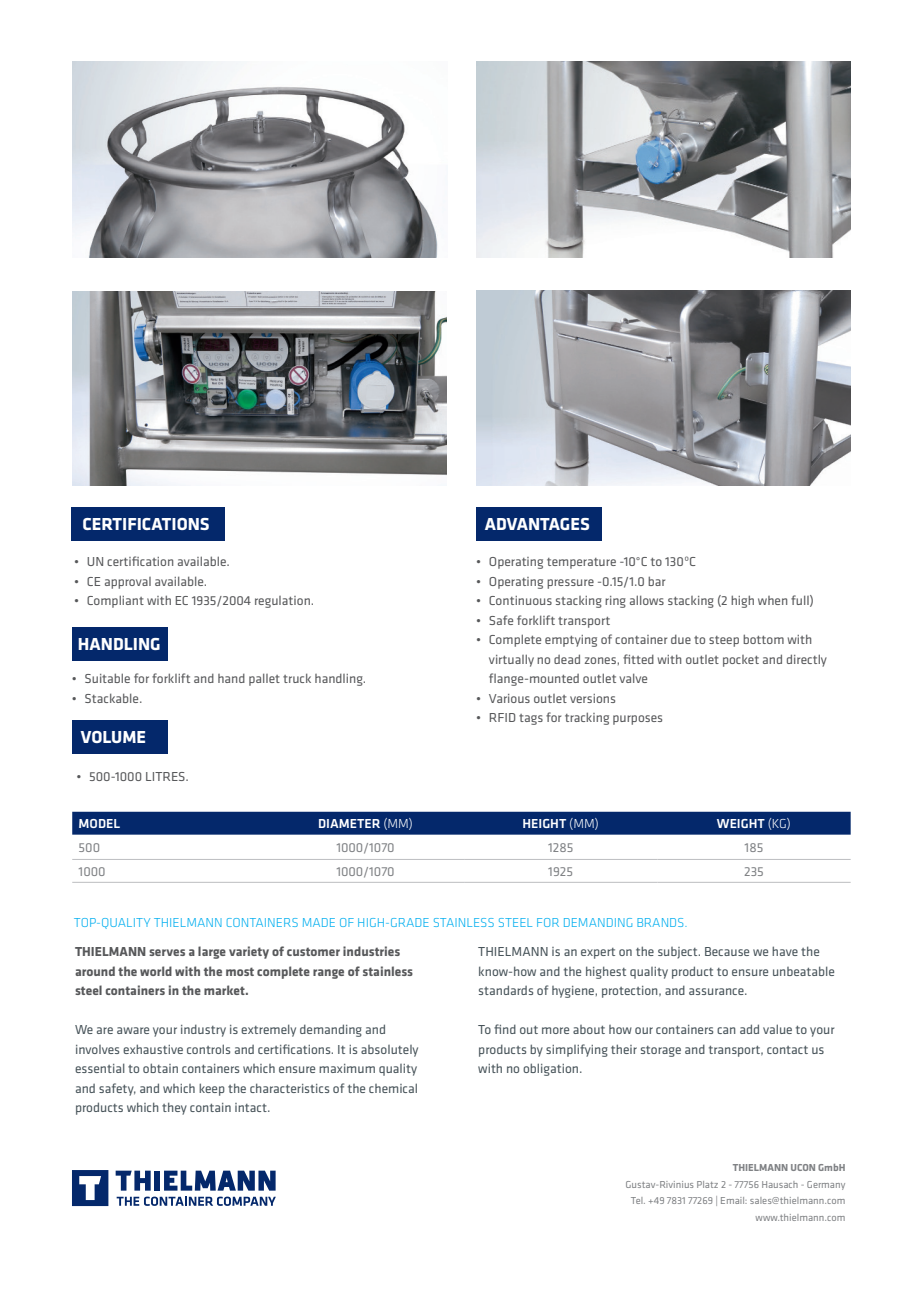
<style>
.page{position:relative;width:919px;height:1289px;background:#fff}
.page>*{position:absolute;margin:0;border:0;box-sizing:border-box;transform-origin:0 0}
.t1{font:700 18px "Klavika";color:#fff}
.t2{font:13.5px/19.5px "Klavika";color:#475359}
.t3{font:13.5px/19.5px "Klavika";color:#57585a}
.Tit_Parrafo{font:700 13.5px/19.5px "Klavika";color:#57585a}
.Entradilla{font:300 13.5px "Klavika";color:#00aeef}
.t4{font:13.5px "Klavika";color:#808285}
.t5{font:500 13.5px "Klavika";color:#fff}
.t6{font:10.5px "Klavika";color:#808285}
.t7{font:700 10.5px "Klavika";color:#808285}
.s1{font-weight:300}
</style>
<div class="page">
<svg style="left:72px;top:1170px;width:36px;height:35px"></svg>
<svg style="left:116px;top:1170px;width:35px;height:20px"></svg>
<div style="left:154px;top:1170px;width:6px;height:20px;background:#04286b"></div>
<svg style="left:164px;top:1170px;width:111px;height:20px"></svg>
<svg style="left:117px;top:1196px;width:159px;height:9px"></svg>
<div style="left:476px;top:507px;width:125px;height:34px;background:#04286b"></div>
<div style="left:71px;top:507px;width:154px;height:34px;background:#04286b"></div>
<div style="left:72px;top:811px;width:778px;height:23px;background:#04286b"></div>
<hr style="left:72px;top:859px;width:195px;height:1px;background:#bcbdc0">
<hr style="left:267px;top:859px;width:197px;height:1px;background:#bcbdc0">
<hr style="left:464px;top:859px;width:193px;height:1px;background:#bcbdc0">
<hr style="left:657px;top:859px;width:193px;height:1px;background:#bcbdc0">
<hr style="left:72px;top:882px;width:195px;height:1px;background:#bcbdc0">
<hr style="left:267px;top:882px;width:197px;height:1px;background:#bcbdc0">
<hr style="left:464px;top:882px;width:193px;height:1px;background:#bcbdc0">
<hr style="left:657px;top:882px;width:193px;height:1px;background:#bcbdc0">
<div style="left:72px;top:627px;width:96px;height:33px;background:#04286b"></div>
<div style="left:72px;top:719px;width:96px;height:34px;background:#04286b"></div>
<img style="left:72px;top:62px;width:366px;height:196px">
<img style="left:476px;top:62px;width:374px;height:196px">
<img style="left:476px;top:290px;width:374px;height:195px">
<img style="left:72px;top:291px;width:374px;height:194px">
<p class="t1" style="left:82px;top:511px;width:129px">CERTIFICATIONS</p>
<p class="t1" style="left:485px;top:510px;width:106px">ADVANTAGES</p>
<p class="t3" style="left:476px;top:551px;width:221px">• Operating temperature -10°C to 130ºC</p>
<p class="t3" style="left:476px;top:571px;width:191px">• Operating pressure -0.15/1.0 bar</p>
<p class="t3" style="left:476px;top:590px;width:339px">• Continuous stacking ring allows stacking (2 high when full)</p>
<p class="t3" style="left:476px;top:610px;width:136px">• Safe forklift transport</p>
<p class="t3" style="left:489px;top:629px;width:339px;text-indent:-13px">• Complete emptying of container due to steep bottom with virtually no dead zones, fitted with outlet pocket and directly flange-mounted outlet valve</p>
<p class="t3" style="left:476px;top:688px;width:141px">• Various outlet versions</p>
<p class="t3" style="left:476px;top:707px;width:188px">• RFID tags for tracking purposes</p>
<p class="t3" style="left:74px;top:551px;width:157px">• UN certification available.</p>
<p class="t3" style="left:74px;top:571px;width:135px">• CE approval available.</p>
<p class="t3" style="left:74px;top:590px;width:242px">• Compliant with EC 1935/2004 regulation.</p>
<p class="t1" style="left:78px;top:631px;width:84px">HANDLING</p>
<p class="t3" style="left:72px;top:668px;width:296px">• Suitable for forklift and hand pallet truck handling.</p>
<p class="t3" style="left:72px;top:688px;width:72px">• Stackable.</p>
<p class="t1" style="left:81px;top:723px;width:67px">VOLUME</p>
<p class="t3" style="left:76px;top:766px;width:114px">• 500-1000 LITRES.</p>
<p class="t5" style="left:79px;top:814px;width:43px">MODEL</p>
<p class="t5" style="left:318px;top:814px;width:96px">DIAMETER <span class="s1">(MM)</span></p>
<p class="t5" style="left:522px;top:814px;width:78px">HEIGHT <span class="s1">(MM)</span></p>
<p class="t5" style="left:717px;top:814px;width:76px">WEIGHT <span class="s1">(KG)</span></p>
<p class="t4" style="left:79px;top:838px;width:23px">500</p>
<p class="t4" style="left:336px;top:838px;width:60px">1000/1070</p>
<p class="t4" style="left:548px;top:838px;width:27px">1285</p>
<p class="t4" style="left:744px;top:838px;width:20px">185</p>
<p class="t4" style="left:79px;top:862px;width:29px">1000</p>
<p class="t4" style="left:336px;top:862px;width:60px">1000/1070</p>
<p class="t4" style="left:548px;top:862px;width:26px">1925</p>
<p class="t4" style="left:744px;top:862px;width:21px">235</p>
<p class="Entradilla" style="left:74px;top:914px;width:615px">TOP-QUALITY THIELMANN CONTAINERS MADE OF HIGH-GRADE STAINLESS STEEL FOR DEMANDING BRANDS.</p>
<p class="Tit_Parrafo" style="left:75px;top:941px;width:339px">THIELMANN serves a large variety of customer industries around the world with the most complete range of stainless steel containers in the market.</p>
<p class="t2" style="left:75px;top:1019px;width:345px">We are aware your industry is extremely demanding and involves exhaustive controls and certifications. It is absolutely essential to obtain containers which ensure maximum quality and safety, and which keep the characteristics of the chemical products which they contain intact.</p>
<p class="t2" style="left:478px;top:941px;width:358px">THIELMANN is an expert on the subject. Because we have the know-how and the highest quality product to ensure unbeatable standards of hygiene, protection, and assurance.</p>
<p class="t2" style="left:478px;top:1019px;width:358px">To find out more about how our containers can add value to your products by simplifying their storage and transport, contact us with no obligation.</p>
<p class="t7" style="left:732px;top:1160px;width:114px">THIELMANN UCON GmbH</p>
<p class="t6" style="left:625px;top:1177px;width:221px">Gustav-Rivinius Platz 2 - 77756 Hausach - Germany</p>
<p class="t6" style="left:631px;top:1193px;width:216px">Tel. +49 7831 77269 | Email: sales@thielmann.com</p>
<p class="t6" style="left:755px;top:1210px;width:91px">www.thielmann.com</p>
</div>
